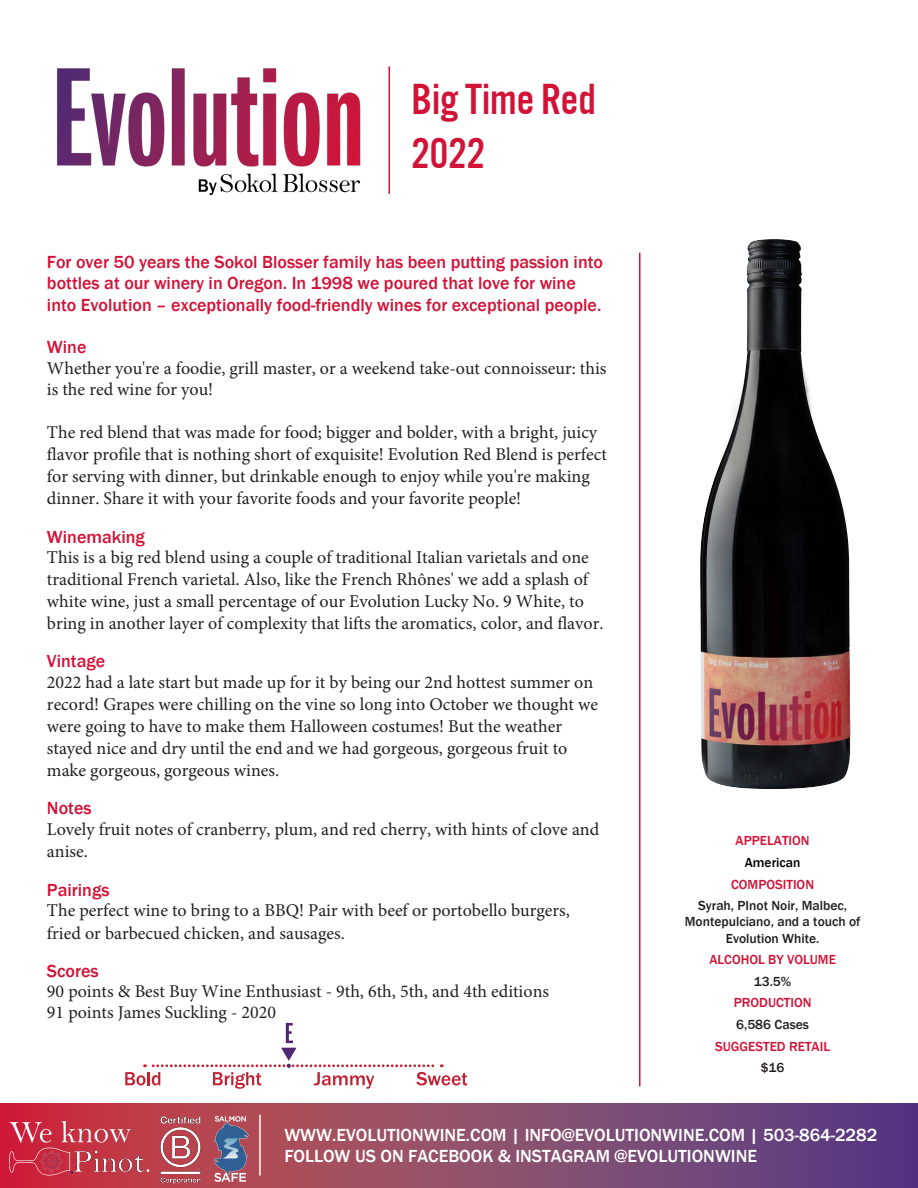
<style>
.page{position:relative;width:918px;height:1188px;background:#fff}
.page>*{position:absolute;margin:0;border:0;box-sizing:border-box;transform-origin:0 0}
.t1{font:45px/54px "Alternate Got No 3 D";color:#d11337}
.t2{font:18px/21.5px "Minion Pro";color:#231f20}
.t3{font:500 18px/21.6px "Franklin Gothic";color:#d11337}
.t4{font:500 18px/21.6px "Franklin Gothic";color:#fff}
.t5{font:500 13.5px/21.6px "Franklin Gothic";color:#d11337;text-align:center}
.t6{font:500 13.5px/21.6px "Franklin Gothic";color:#231f20;text-align:center}
.t7{font:500 13.5px/16.2px "Franklin Gothic";color:#231f20;text-align:center}
.s1{font-family:"Franklin Gothic";font-weight:500;color:#d11337}
.s2{color:#d11337}
.s3{color:#000}
.s4{font-style:inherit}
.s5{color:#231f20}
</style>
<div class="page">
<img style="left:57px;top:68px;width:304px;height:128px">
<svg style="left:0;top:1104px;width:918px;height:84px;background:#84486e"></svg>
<hr style="left:388px;top:66px;width:2px;height:128px;background:#d11337">
<hr style="left:639px;top:253px;width:1px;height:833px;background:#d11337">
<hr style="left:259px;top:1115px;width:2px;height:61px;background:#fff">
<svg style="left:125px;top:1023px;width:342px;height:66px"></svg>
<img style="left:700px;top:239px;width:151px;height:550px">
<img style="left:155px;top:1115px;width:54px;height:68px">
<img style="left:215px;top:1117px;width:34px;height:65px">
<img style="left:1px;top:1111px;width:154px;height:75px">
<p class="t1" style="left:412px;top:73px;width:186px">Big Time Red<br>2022</p>
<p class="t3" style="left:47px;top:251px;width:558px">For over 50 years the Sokol Blosser family has been putting passion into bottles at our winery in Oregon. In 1998 we poured that love for wine into Evolution – exceptionally food-friendly wines for exceptional people.</p>
<p class="t2" style="left:47px;top:337px;width:561px;line-height:20.9px"><span class="s1">Wine<br></span>Whether you're a foodie, grill master, or a weekend take-out connoisseur: this is the red wine for you!</p>
<p class="t2" style="left:47px;top:422px;width:562px;line-height:21.9px">The red blend that was made for food; bigger and bolder, with a bright, juicy flavor profile that is nothing short of exquisite! Evolution Red Blend is perfect for serving with dinner, but drinkable enough to enjoy while you're making dinner. Share it with your favorite foods and your favorite people!</p>
<p class="t2" style="left:47px;top:526px;width:558px"><span class="s1">Winemaking<br></span>This is a big red blend using a couple of traditional Italian varietals and one traditional French varietal. Also, like the French Rhônes' we add a splash of white wine, just a small percentage of our Evolution Lucky No. 9 White, to bring in another layer of complexity that lifts the aromatics, color, and flavor.</p>
<p class="t2" style="left:47px;top:651px;width:553px"><span class="s1">Vintage<br></span>2022 had a late start but made up for it by being our 2nd hottest summer on record! Grapes were chilling on the vine so long into October we thought we were going to have to make them Halloween costumes! But the weather stayed nice and dry until the end and we had gorgeous, gorgeous fruit to make gorgeous, gorgeous wines.</p>
<p class="t2" style="left:47px;top:797px;width:554px"><span class="s1">Notes<br></span>Lovely fruit notes of cranberry, plum, and red cherry, with hints of clove and anise.</p>
<p class="t2" style="left:47px;top:879px;width:524px"><span class="s1">Pairings<br></span>The perfect wine to bring to a BBQ! Pair with beef or portobello burgers, fried or barbecued chicken, and sausages.</p>
<p class="t2" style="left:47px;top:961px;width:504px;line-height:20.7px"><span class="s1">Scores<br></span>90 points &amp; Best Buy Wine Enthusiast - 9th, 6th, 5th, and 4th editions<br>91 points James Suckling - 2020</p>
<p class="t6" style="left:698px;top:830px;width:150px"><span class="s2">APPELATION<br></span><span class="s3">American<br></span><span class="s2">COMPOSITION<br></span><span class="s4">Syrah,</span> PInot Noir, Malbec<span class="s4">,</span></p>
<p class="t7" style="left:685px;top:914px;width:177px">Montepulciano, and a touch of<br>Evolution White.</p>
<p class="t5" style="left:709px;top:949px;width:128px">ALCOHOL BY VOLUME<br><span class="s5">13.5</span><span class="s5">%<br></span>PRODUCTION<br><span class="s5">6,586 Cases<br></span>SUGGESTED RETAIL <span class="s5">$</span><span class="s5">1</span><span class="s5">6</span></p>
<p class="t4" style="left:284px;top:1124px;width:594px">WWW.EVOLUTIONWINE.COM | INFO@EVOLUTIONWINE.COM | 503-864-2282<br>FOLLOW US ON FACEBOOK <span class="s4">&amp;</span> INSTAGRAM @EVOLUTIONWINE</p>
</div>
